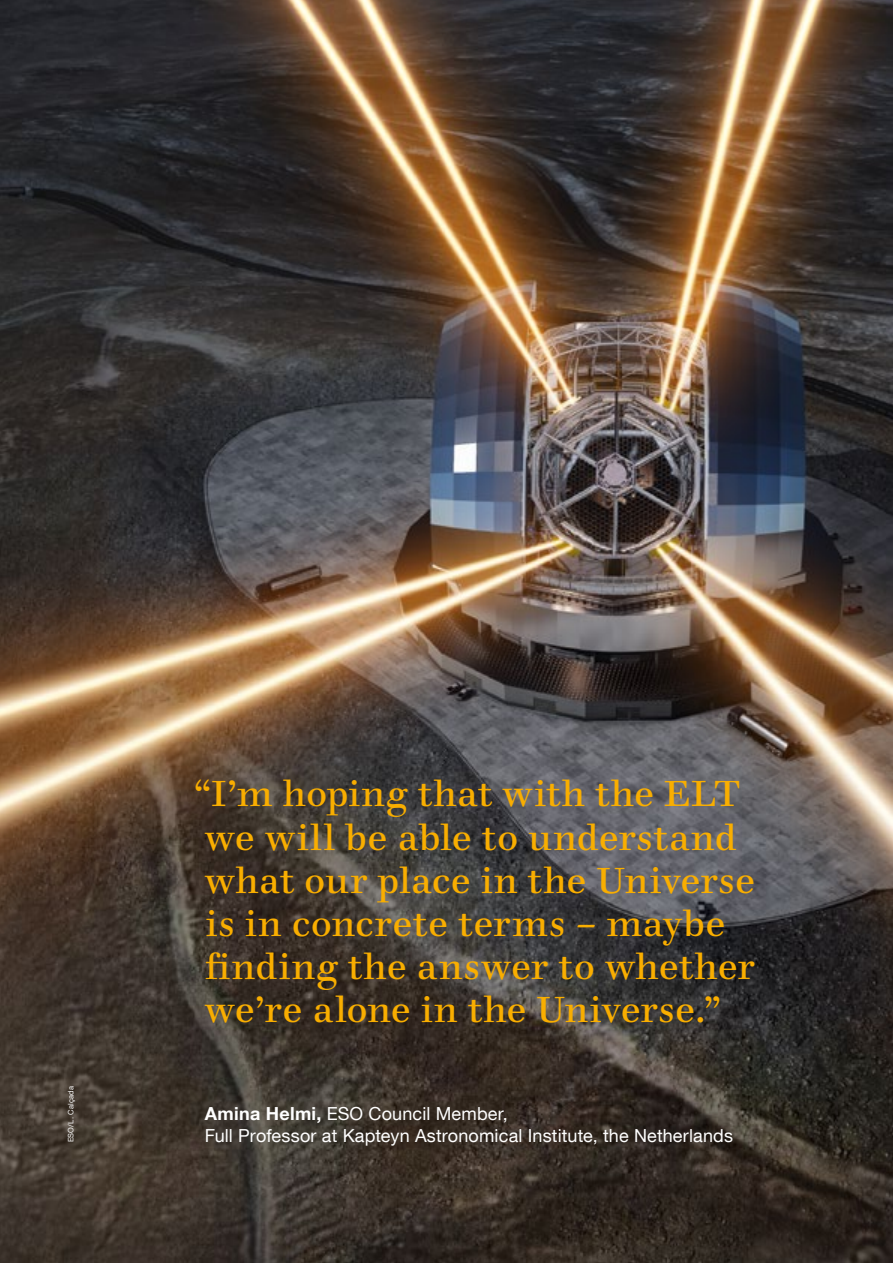
<style>
.page{position:relative;width:893px;height:1263px;background:#fff}
.page>*{position:absolute;margin:0;border:0;box-sizing:border-box;transform-origin:0 0}
.Number_list__White{font:36px/43.2px "Walbaum 12 pt";letter-spacing:.01em;color:#f9ae00}
.Number_list__White-2{font:18px/21.6px "Helvetica Neue LT Com";letter-spacing:.01em;color:#fff}
.Photo_credits_white{font:7.5px "Helvetica Neue LT Com";letter-spacing:.035em;color:#fff}
.s1{font-weight:700}
</style>
<div class="page">
<img style="left:0;top:0;width:893px;height:1263px">
<p class="Photo_credits_white" style="left:66px;top:1142px;width:58px;rotate:-90deg">ESO/L. Calçada</p>
<p class="Number_list__White" style="left:205px;top:767px;width:552px;text-indent:-11px">“I’m hoping that with the ELT we will be able to understand what our place in the Universe is in concrete terms – maybe finding the answer to whether we’re alone in the Universe.”</p>
<p class="Number_list__White-2" style="left:205px;top:1102px;width:530px"><span class="s1">Amina Helmi,</span> ESO Council Member,<br>Full Professor at Kapteyn Astronomical Institute, the Netherlands</p>
</div>
